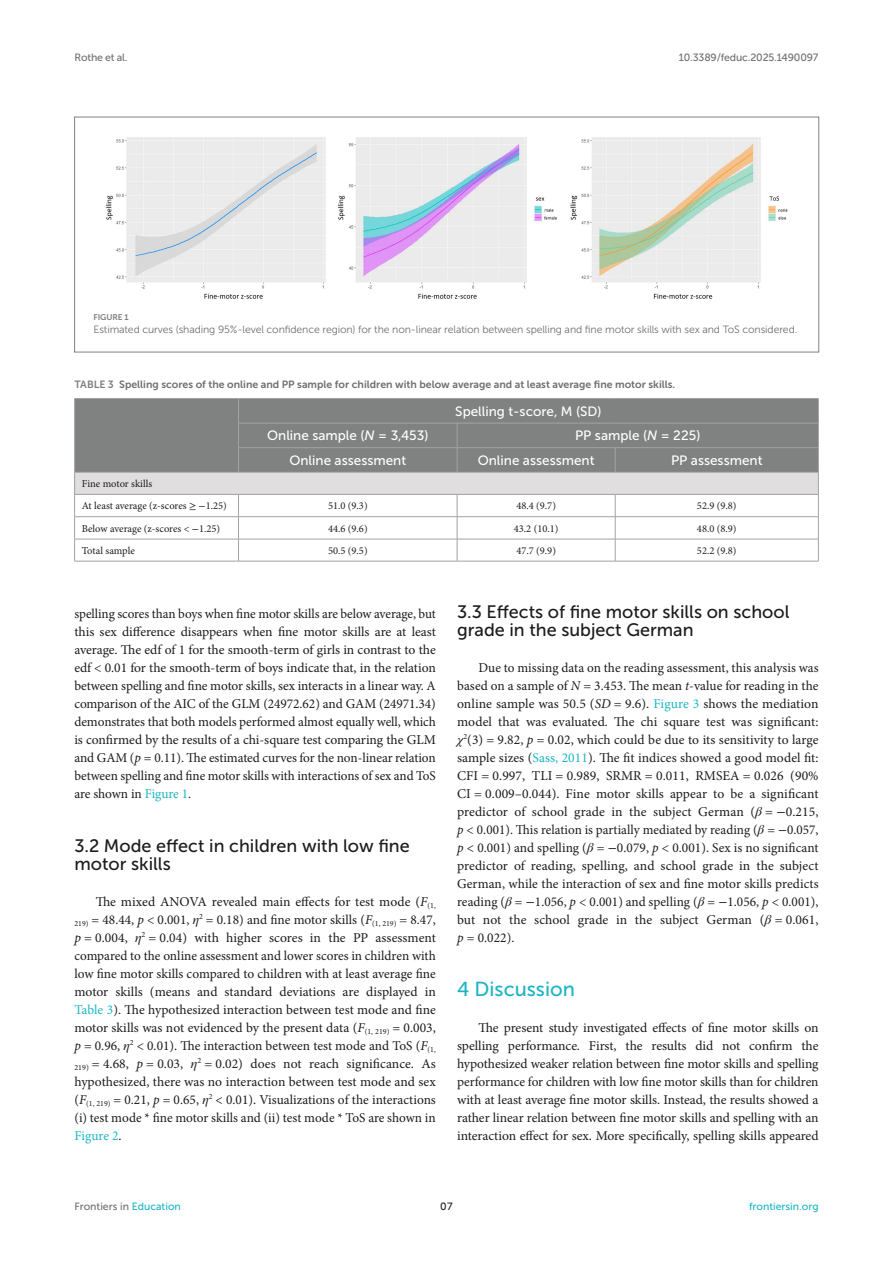
<style>
.page{position:relative;width:893px;height:1263px;background:#fff}
.page>*{position:absolute;margin:0;border:0;box-sizing:border-box;transform-origin:0 0}
.HEAD_1{font:20.25px "Museo Sans 500";color:#1db5c3}
.HEAD_2{font:18px/18px "Museo Sans 500";color:#1b1c1b}
.TEXT{font:13.5px/18px "Minion Pro";color:#1b1c1b;text-align:justify}
.TB_CH{font:13.5px "Museo Sans 500";color:#fff}
.TB_STH{font:13.5px "Museo Sans 500";color:#fff}
.TB_TX{font:10.5px "Minion Pro";color:#1b1c1b}
.FIG_LEG{font:10.5px "Museo Sans 300";letter-spacing:-.01em;color:#706f70}
.TT{font:10.5px "Museo Sans 700";color:#706f70}
.t1{font:10.5px "Museo Sans 500";letter-spacing:-.015em;color:#706f70}
.t2{font:10.5px "Museo Sans 500";color:#1db5c3}
.t3{font:10.5px "Museo Sans 500";color:#1b1c1b}
.FIG_HD{font:8.25px "Museo Sans 700";letter-spacing:-.01em;color:#7e7f7f}
.s1{color:#7e7f7f}
.s2{font-style:italic}
.s3{font-family:"STIX General"}
.s4{color:#1db5c3}
.s5{font-family:"STIX General";font-style:italic}
</style>
<div class="page">
<img style="left:106px;top:137px;width:682px;height:162px">
<div style="left:74px;top:117px;width:745px;height:235px;border:1px solid #808285"></div>
<div style="left:75px;top:399px;width:743px;height:73px;background:#808181"></div>
<div style="left:75px;top:472px;width:743px;height:22px;background:#e0dede"></div>
<hr style="left:457px;top:516px;width:158px;height:1px;background:#a2a3a3">
<hr style="left:457px;top:539px;width:158px;height:1px;background:#a2a3a3">
<hr style="left:457px;top:561px;width:158px;height:1px;background:#a2a3a3">
<hr style="left:238px;top:516px;width:219px;height:1px;background:#a2a3a3">
<hr style="left:238px;top:539px;width:219px;height:1px;background:#a2a3a3">
<svg style="left:457px;top:495px;width:1px;height:66px"></svg>
<hr style="left:238px;top:561px;width:219px;height:1px;background:#a2a3a3">
<hr style="left:615px;top:516px;width:204px;height:1px;background:#a2a3a3">
<hr style="left:615px;top:539px;width:204px;height:1px;background:#a2a3a3">
<svg style="left:615px;top:495px;width:1px;height:66px"></svg>
<hr style="left:615px;top:561px;width:204px;height:1px;background:#a2a3a3">
<hr style="left:74px;top:516px;width:165px;height:1px;background:#a2a3a3">
<hr style="left:74px;top:539px;width:165px;height:1px;background:#a2a3a3">
<svg style="left:238px;top:495px;width:1px;height:66px"></svg>
<hr style="left:74px;top:561px;width:165px;height:1px;background:#a2a3a3">
<hr style="left:238px;top:398px;width:219px;height:1px;background:#a2a3a3">
<hr style="left:457px;top:398px;width:158px;height:1px;background:#a2a3a3">
<hr style="left:615px;top:398px;width:204px;height:1px;background:#a2a3a3">
<hr style="left:74px;top:398px;width:165px;height:1px;background:#a2a3a3">
<hr style="left:74px;top:472px;width:165px;height:1px;background:#a2a3a3">
<hr style="left:457px;top:423px;width:158px;height:1px;background:#a2a3a3">
<hr style="left:615px;top:423px;width:204px;height:1px;background:#a2a3a3">
<hr style="left:238px;top:423px;width:219px;height:1px;background:#a2a3a3">
<hr style="left:457px;top:447px;width:158px;height:1px;background:#a2a3a3">
<hr style="left:457px;top:472px;width:158px;height:1px;background:#a2a3a3">
<hr style="left:615px;top:447px;width:204px;height:1px;background:#a2a3a3">
<svg style="left:615px;top:448px;width:1px;height:24px"></svg>
<hr style="left:615px;top:472px;width:204px;height:1px;background:#a2a3a3">
<hr style="left:238px;top:447px;width:219px;height:1px;background:#a2a3a3">
<svg style="left:238px;top:399px;width:1px;height:73px"></svg>
<svg style="left:457px;top:424px;width:1px;height:48px"></svg>
<hr style="left:238px;top:472px;width:219px;height:1px;background:#a2a3a3">
<svg style="left:74px;top:399px;width:1px;height:162px"></svg>
<svg style="left:818px;top:399px;width:1px;height:162px"></svg>
<hr style="left:74px;top:494px;width:165px;height:1px;background:#a2a3a3">
<hr style="left:238px;top:494px;width:219px;height:1px;background:#a2a3a3">
<hr style="left:457px;top:494px;width:158px;height:1px;background:#a2a3a3">
<hr style="left:615px;top:494px;width:204px;height:1px;background:#a2a3a3">
<p class="t1" style="left:74px;top:51px;width:55px">Rothe et al.</p>
<p class="t1" style="left:679px;top:51px;width:141px">10.3389/feduc.2025.1490097</p>
<p class="FIG_HD" style="left:94px;top:312px;width:37px">FIGURE 1</p>
<p class="FIG_LEG" style="left:94px;top:324px;width:705px">Estimated curves (shading 95%-level confidence region) for the non-linear relation between spelling and fine motor skills with sex and ToS considered.</p>
<p class="TT" style="left:74px;top:378px;width:602px"><span class="s1">TABLE 3</span> Spelling scores of the online and PP sample for children with below average and at least average fine motor skills.</p>
<p class="TB_STH" style="left:455px;top:404px;width:148px">Spelling t-score, M (SD)</p>
<p class="TB_CH" style="left:267px;top:428px;width:163px">Online sample (<span class="s2">N</span> = 3,453)</p>
<p class="TB_CH" style="left:575px;top:428px;width:127px">PP sample (<span class="s2">N</span> = 225)</p>
<p class="TB_CH" style="left:289px;top:453px;width:118px">Online assessment</p>
<p class="TB_CH" style="left:478px;top:453px;width:118px">Online assessment</p>
<p class="TB_CH" style="left:671px;top:453px;width:93px">PP assessment</p>
<p class="TB_TX" style="left:82px;top:477px;width:72px">Fine motor skills</p>
<p class="TB_TX" style="left:82px;top:499px;width:147px">At least average (z-scores <span class="s3">≥ −</span>1.25)</p>
<p class="TB_TX" style="left:328px;top:499px;width:41px">51.0 (9.3)</p>
<p class="TB_TX" style="left:516px;top:499px;width:41px">48.4 (9.7)</p>
<p class="TB_TX" style="left:697px;top:499px;width:41px">52.9 (9.8)</p>
<p class="TB_TX" style="left:82px;top:521px;width:140px">Below average (z-scores &lt; <span class="s3">−</span>1.25)</p>
<p class="TB_TX" style="left:328px;top:521px;width:41px">44.6 (9.6)</p>
<p class="TB_TX" style="left:514px;top:521px;width:46px">43.2 (10.1)</p>
<p class="TB_TX" style="left:697px;top:521px;width:41px">48.0 (8.9)</p>
<p class="TB_TX" style="left:82px;top:543px;width:55px">Total sample</p>
<p class="TB_TX" style="left:328px;top:543px;width:41px">50.5 (9.5)</p>
<p class="TB_TX" style="left:516px;top:543px;width:41px">47.7 (9.9)</p>
<p class="TB_TX" style="left:697px;top:543px;width:41px">52.2 (9.8)</p>
<p class="TEXT" style="left:74px;top:605px;width:363px">spelling scores than boys when fine motor skills are below average, but this sex difference disappears when fine motor skills are at least average. The edf of 1 for the smooth-term of girls in contrast to the edf &lt; 0.01 for the smooth-term of boys indicate that, in the relation between spelling and fine motor skills, sex interacts in a linear way. A comparison of the AIC of the GLM (24972.62) and GAM (24971.34) demonstrates that both models performed almost equally well, which is confirmed by the results of a chi-square test comparing the GLM and GAM (<span class="s2">p</span> = 0.11). The estimated curves for the non-linear relation between spelling and fine motor skills with interactions of sex and ToS are shown in <span class="s4">Figure 1</span>.</p>
<p class="HEAD_2" style="left:74px;top:837px;width:337px">3.2 Mode effect in children with low fine motor skills</p>
<p class="TEXT" style="left:74px;top:893px;width:363px;text-indent:21px">The mixed ANOVA revealed main effects for test mode (<span class="s2">F</span><sub>(1, 219)</sub> = 48.44, <span class="s2">p</span> &lt; 0.001, <span class="s5">η</span><sup>2</sup> = 0.18) and fine motor skills (<span class="s2">F</span><sub>(1,</sub> <sub>219)</sub> = 8.47, <span class="s2">p</span> = 0.004, <span class="s5">η</span><sup>2</sup> = 0.04) with higher scores in the PP assessment compared to the online assessment and lower scores in children with low fine motor skills compared to children with at least average fine motor skills (means and standard deviations are displayed in <span class="s4">Table 3</span>). The hypothesized interaction between test mode and fine motor skills was not evidenced by the present data (<span class="s2">F</span><sub>(1,</sub> <sub>219)</sub> = 0.003, <span class="s2">p</span> = 0.96, <span class="s5">η</span><sup>2</sup> &lt; 0.01). The interaction between test mode and ToS (<span class="s2">F</span><sub>(1, 219)</sub> = 4.68, <span class="s2">p</span> = 0.03, <span class="s5">η</span><sup>2</sup> = 0.02) does not reach significance. As hypothesized, there was no interaction between test mode and sex (<span class="s2">F</span><sub>(1,</sub> <sub>219)</sub> = 0.21, <span class="s2">p</span> = 0.65, <span class="s5">η</span><sup>2</sup> &lt; 0.01). Visualizations of the interactions (i) test mode * fine motor skills and (ii) test mode * ToS are shown in <span class="s4">Figure 2</span>.</p>
<p class="HEAD_2" style="left:457px;top:603px;width:334px">3.3 Effects of fine motor skills on school grade in the subject German</p>
<p class="TEXT" style="left:457px;top:659px;width:363px;text-indent:21px">Due to missing data on the reading assessment, this analysis was based on a sample of <span class="s2">N</span> = 3.453. The mean <span class="s2">t</span>-value for reading in the online sample was 50.5 (<span class="s2">SD</span> = 9.6). <span class="s4">Figure 3</span> shows the mediation model that was evaluated. The chi square test was significant: <span class="s5">χ</span><sup>2</sup>(3) = 9.82, <span class="s2">p</span> = 0.02, which could be due to its sensitivity to large sample sizes (<span class="s4">Sass, 2011</span>). The fit indices showed a good model fit:<br>CFI = 0.997, TLI = 0.989, SRMR = 0.011, RMSEA = 0.026 (90% CI = 0.009–0.044). Fine motor skills appear to be a significant predictor of school grade in the subject German (<span class="s5">β</span> = <span class="s3">−</span>0.215, <span class="s2">p</span> &lt; 0.001). This relation is partially mediated by reading (<span class="s5">β</span> = <span class="s3">−</span>0.057, <span class="s2">p</span> &lt; 0.001) and spelling (<span class="s5">β</span> = <span class="s3">−</span>0.079, <span class="s2">p</span> &lt; 0.001). Sex is no significant predictor of reading, spelling, and school grade in the subject German, while the interaction of sex and fine motor skills predicts reading (<span class="s5">β</span> = <span class="s3">−</span>1.056, <span class="s2">p</span> &lt; 0.001) and spelling (<span class="s5">β</span> = <span class="s3">−</span>1.056, <span class="s2">p</span> &lt; 0.001), but not the school grade in the subject German (<span class="s5">β</span> = 0.061, <span class="s2">p</span> = 0.022).</p>
<p class="HEAD_1" style="left:457px;top:978px;width:119px">4 Discussion</p>
<p class="TEXT" style="left:457px;top:1019px;width:363px;text-indent:21px">The present study investigated effects of fine motor skills on spelling performance. First, the results did not confirm the hypothesized weaker relation between fine motor skills and spelling performance for children with low fine motor skills than for children with at least average fine motor skills. Instead, the results showed a rather linear relation between fine motor skills and spelling with an interaction effect for sex. More specifically, spelling skills appeared</p>
<p class="t1" style="left:74px;top:1200px;width:108px">Frontiers in <span class="s4">Education</span></p>
<p class="t3" style="left:440px;top:1200px;width:14px">07</p>
<p class="t2" style="left:749px;top:1200px;width:71px">frontiersin.org</p>
</div>
